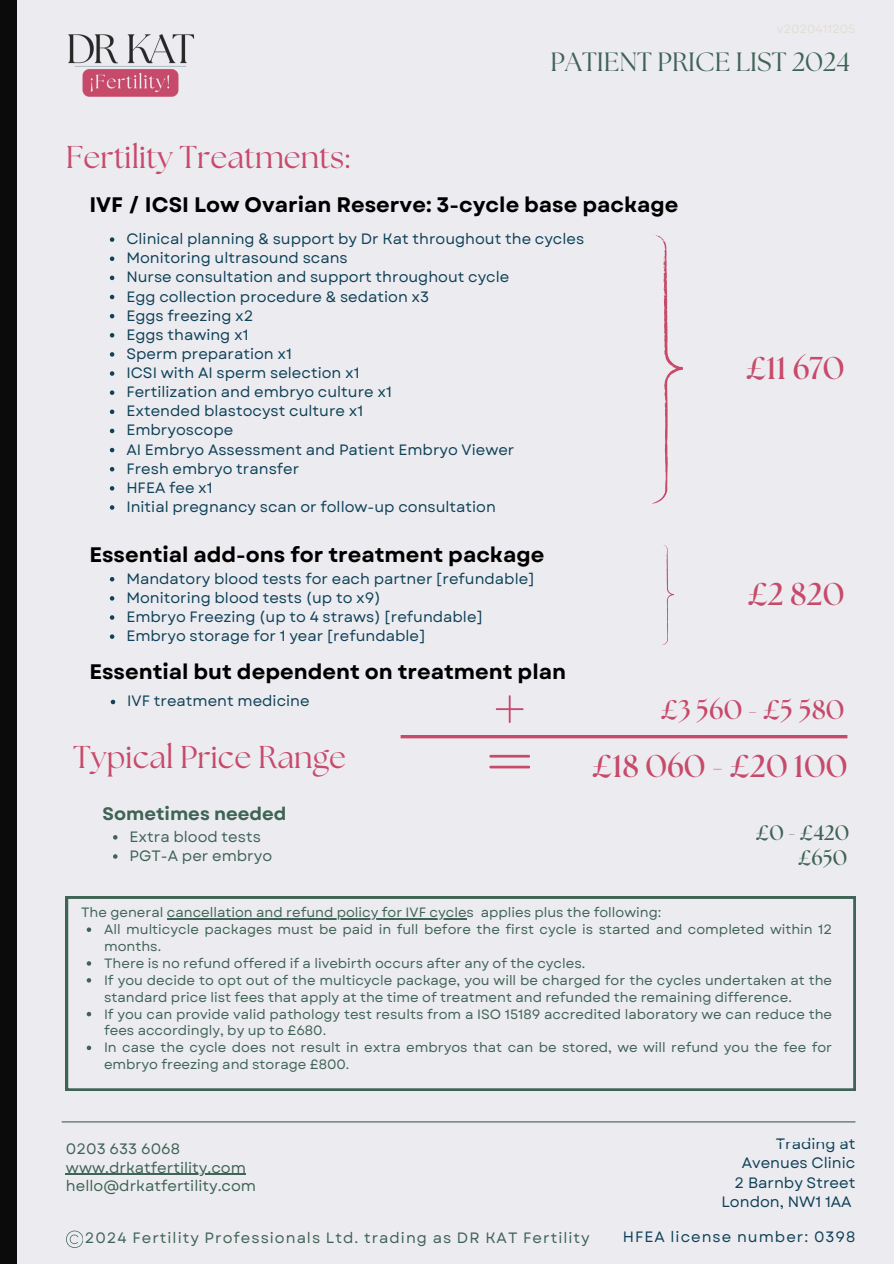
<style>
.page{position:relative;width:894px;height:1264px;background:#fff}
.page>*{position:absolute;margin:0;border:0;box-sizing:border-box;transform-origin:0 0}
.t1{font:31.5px "The Seasons";color:#c74a6b}
.t2{font:700 31.5px "The Seasons";color:#c74a6b}
.t3{font:700 27px "The Seasons";color:#c74a6b}
.t4{font:26.4px "The Seasons";color:#3f6354}
.t5{font:700 21px "Garet";color:#000}
.t6{font:700 21px "The Seasons";color:#3f6354}
.t7{font:700 18px "Garet";color:#3f6354}
.t8{font:15px/19.2px "Garet";color:#0f4158;text-align:right}
.t9{font:15px "Garet";color:#3f6354}
.t10{font:15px "Garet";letter-spacing:.065em;color:#3f6354}
.t11{font:15px "Garet";letter-spacing:.065em;color:#0f4158}
.t12{font:13.5px/16.8px "Garet";color:#3f6354}
.t13{font:12px "Garet";color:#e3ded3}
</style>
<div class="page">
<div style="left:0;top:0;width:893px;height:1263px;background:#ececf0"></div>
<div style="left:0;top:0;width:17px;height:1263px;background:#0b0b0b"></div>
<svg style="left:652px;top:234px;width:30px;height:270px"></svg>
<svg style="left:110px;top:237px;width:4px;height:5px"></svg>
<svg style="left:110px;top:256px;width:4px;height:5px"></svg>
<svg style="left:110px;top:275px;width:4px;height:5px"></svg>
<svg style="left:110px;top:295px;width:4px;height:4px"></svg>
<svg style="left:110px;top:314px;width:4px;height:4px"></svg>
<svg style="left:110px;top:333px;width:4px;height:4px"></svg>
<svg style="left:110px;top:352px;width:4px;height:4px"></svg>
<svg style="left:110px;top:371px;width:4px;height:5px"></svg>
<svg style="left:110px;top:390px;width:4px;height:5px"></svg>
<svg style="left:110px;top:409px;width:4px;height:5px"></svg>
<svg style="left:110px;top:428px;width:4px;height:5px"></svg>
<svg style="left:110px;top:448px;width:4px;height:4px"></svg>
<svg style="left:110px;top:467px;width:4px;height:4px"></svg>
<svg style="left:110px;top:486px;width:4px;height:4px"></svg>
<svg style="left:110px;top:505px;width:4px;height:4px"></svg>
<svg style="left:111px;top:699px;width:4px;height:5px"></svg>
<svg style="left:113px;top:835px;width:4px;height:4px"></svg>
<svg style="left:113px;top:854px;width:4px;height:4px"></svg>
<img style="left:68px;top:34px;width:127px;height:63px">
<hr style="left:400px;top:735px;width:447px;height:3px;background:#c74a6b">
<svg style="left:495px;top:695px;width:28px;height:28px"></svg>
<svg style="left:489px;top:755px;width:40px;height:13px"></svg>
<hr style="left:66px;top:1173px;width:180px;height:1px;background:#3f6354">
<hr style="left:62px;top:1121px;width:793px;height:1px;background:#3f6354">
<svg style="left:66px;top:1230px;width:17px;height:17px"></svg>
<svg style="left:66px;top:896px;width:789px;height:194px"></svg>
<hr style="left:167px;top:918px;width:299px;height:1px;background:#3f6354">
<svg style="left:87px;top:927px;width:4px;height:4px"></svg>
<svg style="left:87px;top:961px;width:4px;height:4px"></svg>
<svg style="left:87px;top:978px;width:4px;height:4px"></svg>
<svg style="left:87px;top:1011px;width:4px;height:5px"></svg>
<svg style="left:87px;top:1045px;width:4px;height:5px"></svg>
<svg style="left:110px;top:577px;width:4px;height:4px"></svg>
<svg style="left:110px;top:596px;width:4px;height:4px"></svg>
<svg style="left:110px;top:615px;width:4px;height:4px"></svg>
<svg style="left:110px;top:634px;width:4px;height:5px"></svg>
<svg style="left:662px;top:544px;width:11px;height:101px"></svg>
<p class="t13" style="left:776px;top:20px;width:80px">v2020411205</p>
<p class="t4" style="left:550px;top:50px;width:301px">PATIENT PRICE LIST 2024</p>
<p class="t1" style="left:66px;top:142px;width:285px">Fertility Treatments:</p>
<h3 class="t5" style="left:89px;top:190px;width:590px">IVF / ICSI Low Ovarian Reserve: 3-cycle base package</h3>
<p class="t8" style="left:126px;top:229px;width:459px">Clinical planning &amp; support by Dr Kat throughout the cycles</p>
<p class="t8" style="left:126px;top:248px;width:223px">Monitoring ultrasound scans</p>
<p class="t8" style="left:126px;top:267px;width:384px">Nurse consultation and support throughout cycle</p>
<p class="t8" style="left:126px;top:287px;width:304px">Egg collection procedure &amp; sedation x3</p>
<p class="t8" style="left:126px;top:306px;width:129px">Eggs freezing x2</p>
<p class="t8" style="left:126px;top:325px;width:124px">Eggs thawing x1</p>
<p class="t8" style="left:126px;top:344px;width:167px">Sperm preparation x1</p>
<p class="t8" style="left:126px;top:363px;width:235px">ICSI with AI sperm selection x1</p>
<p class="t8" style="left:126px;top:382px;width:267px">Fertilization and embryo culture x1</p>
<p class="t8" style="left:126px;top:401px;width:238px">Extended blastocyst culture x1</p>
<p class="t8" style="left:126px;top:420px;width:108px">Embryoscope</p>
<p class="t8" style="left:126px;top:440px;width:389px">AI Embryo Assessment and Patient Embryo Viewer</p>
<p class="t8" style="left:126px;top:459px;width:174px">Fresh embryo transfer</p>
<p class="t8" style="left:126px;top:478px;width:88px">HFEA fee x1</p>
<p class="t8" style="left:126px;top:497px;width:371px">Initial pregnancy scan or follow-up consultation</p>
<p class="t5" style="left:89px;top:539px;width:456px">Essential add-ons for treatment package</p>
<p class="t8" style="left:126px;top:569px;width:409px">Mandatory blood tests for each partner [refundable]</p>
<p class="t8" style="left:126px;top:588px;width:256px">Monitoring blood tests (up to x9)</p>
<p class="t8" style="left:126px;top:607px;width:358px">Embryo Freezing (up to 4 straws) [refundable]</p>
<p class="t8" style="left:126px;top:626px;width:300px">Embryo storage for 1 year [refundable]</p>
<p class="t5" style="left:89px;top:657px;width:478px">Essential but dependent on treatment plan</p>
<h5 class="t2" style="left:746px;top:354px;width:100px">£11 670</h5>
<p class="t2" style="left:747px;top:579px;width:98px">£2 820</p>
<p class="t8" style="left:127px;top:691px;width:184px">IVF treatment medicine</p>
<h1 class="t3" style="left:660px;top:697px;width:185px">£3 560 - £5 580</h1>
<p class="t1" style="left:73px;top:742px;width:274px">Typical Price Range</p>
<p class="t2" style="left:592px;top:751px;width:257px">£18 060 - £20 100</p>
<h2 class="t7" style="left:103px;top:800px;width:185px">Sometimes needed</h2>
<h5 class="t9" style="left:129px;top:825px;width:133px">Extra blood tests</h5>
<p class="t9" style="left:129px;top:845px;width:144px">PGT-A per embryo</p>
<p class="t6" style="left:755px;top:823px;width:95px">£0 - £420</p>
<p class="t6" style="left:797px;top:847px;width:51px">£650</p>
<h1 class="t12" style="left:81px;top:904px;width:581px">The general cancellation and refund policy for IVF cycles applies plus the following:</h1>
<h6 class="t12" style="left:104px;top:921px;width:729px">All multicycle packages must be paid in full before the first cycle is started and completed within 12</h6>
<p class="t12" style="left:104px;top:938px;width:482px">months.<br>There is no refund offered if a livebirth occurs after any of the cycles.</p>
<p class="t12" style="left:104px;top:971px;width:729px">If you decide to opt out of the multicycle package, you will be charged for the cycles undertaken at the</p>
<h5 class="t12" style="left:104px;top:988px;width:729px">standard price list fees that apply at the time of treatment and refunded the remaining difference.<br>If you can provide valid pathology test results from a ISO 15189 accredited laboratory we can reduce the</h5>
<h5 class="t12" style="left:104px;top:1022px;width:729px">fees accordingly, by up to £680.<br>In case the cycle does not result in extra embryos that can be stored, we will refund you the fee for</h5>
<p class="t12" style="left:104px;top:1056px;width:247px">embryo freezing and storage £800.</p>
<h1 class="t9" style="left:66px;top:1137px;width:116px">0203 633 6068</h1>
<h5 class="t9" style="left:66px;top:1156px;width:181px">www.drkatfertility.com</h5>
<p class="t9" style="left:66px;top:1174px;width:192px">hello@drkatfertility.com</p>
<p class="t8" style="left:741px;top:1134px;width:115px">Trading at<br>Avenues Clinic</p>
<h4 class="t8" style="left:734px;top:1172px;width:122px">2 Barnby Street</h4>
<p class="t8" style="left:721px;top:1191px;width:132px">London, NW1 1AA</p>
<h2 class="t10" style="left:85px;top:1226px;width:506px">2024 Fertility Professionals Ltd. trading as DR KAT Fertility</h2>
<p class="t11" style="left:622px;top:1226px;width:234px">HFEA license number: 0398</p>
</div>
